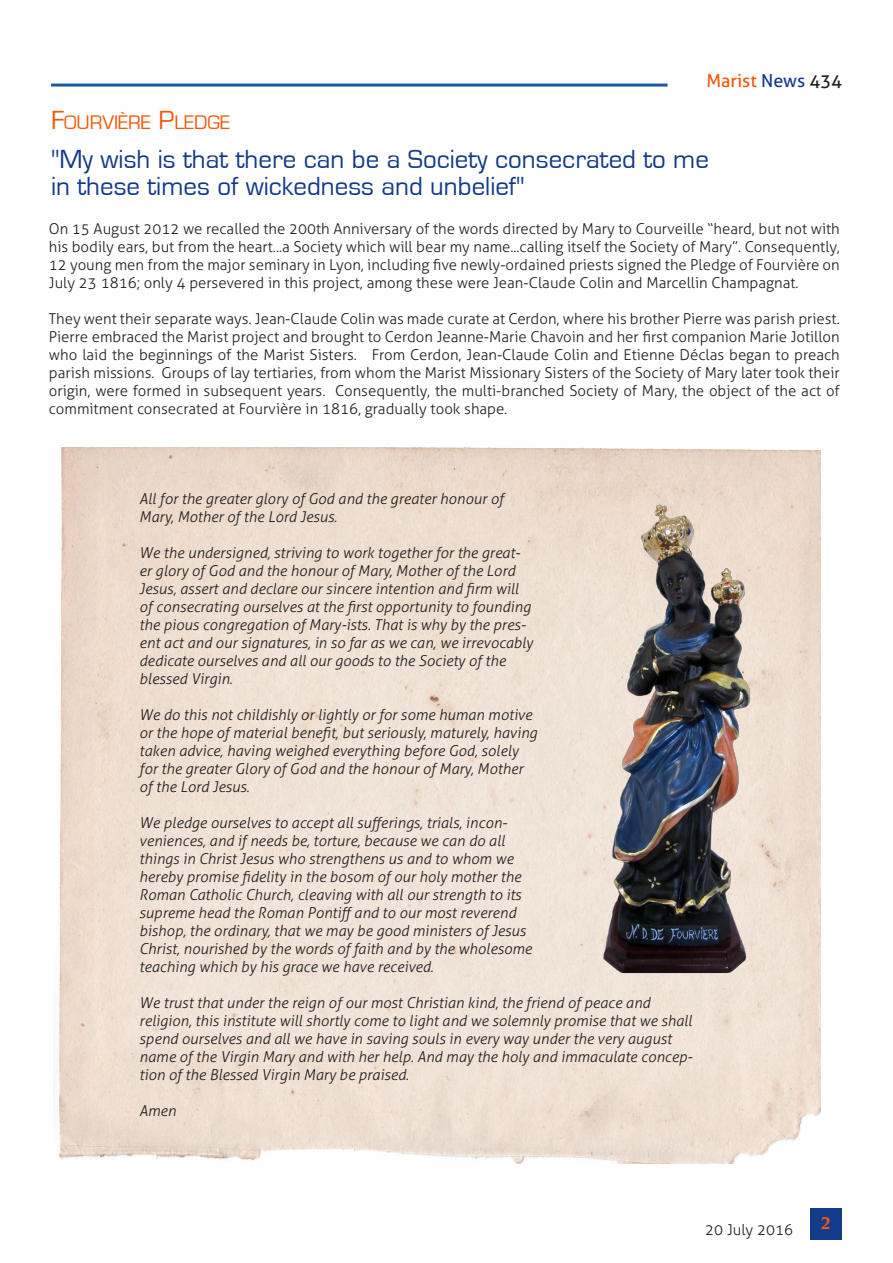
<style>
.page{position:relative;width:893px;height:1263px;background:#fff}
.page>*{position:absolute;margin:0;border:0;box-sizing:border-box;transform-origin:0 0}
.Titolo{font:27px/27px "Eurostile";color:#123b8b}
.Titolo-2{font:20.25px "Eurostile";color:#f45706}
.t1{font:18px "Aller";color:#f45706}
.t2{font:700 18px "Novarese IT Cby BT";color:#f45706}
.Testo_normal{font:italic 300 15px/18px "Aller";color:#231f20}
.Testo_normal-2{font:300 15px/18px "Aller";color:#231f20;text-align:justify}
.s1{color:#123b8b}
.s2{color:#231f20}
.s3{font-size:27px}
.s4{font-style:inherit}
</style>
<div class="page">
<hr style="left:51px;top:84px;width:617px;height:3px;background:#175d9e">
<div style="left:810px;top:1208px;width:32px;height:31px;background:#123b8b"></div>
<img style="left:56px;top:448px;width:765px;height:715px">
<img style="left:600px;top:503px;width:155px;height:471px">
<p class="t1" style="left:706px;top:69px;width:137px">Marist <span class="s1">News</span> <span class="s2">434</span></p>
<p class="Titolo-2" style="left:51px;top:111px;width:181px"><span class="s3">F</span>OURVIÈRE <span class="s3">P</span>LEDGE</p>
<p class="Titolo" style="left:51px;top:146px;width:660px"><span class="s4">"</span>My wish is that there can be a Society consecrated to me in these times of wickedness and unbelief<span class="s4">"</span></p>
<p class="Testo_normal-2" style="left:49px;top:220px;width:792px">On 15 August 2012 we recalled the 200th Anniversary of the words directed by Mary to Courveille “heard, but not with his bodily ears, but from the heart...a Society which will bear my name...calling itself the Society of Mary”. Consequently, 12 young men from the major seminary in Lyon, including five newly-ordained priests signed the Pledge of Fourvière on July 23 1816; only 4 persevered in this project, among these were Jean-Claude Colin and Marcellin Champagnat.</p>
<p class="Testo_normal-2" style="left:49px;top:310px;width:792px">They went their separate ways. Jean-Claude Colin was made curate at Cerdon, where his brother Pierre was parish priest.<br>Pierre embraced the Marist project and brought to Cerdon Jeanne-Marie Chavoin and her first companion Marie Jotillon who laid the beginnings of the Marist Sisters. From Cerdon, Jean-Claude Colin and Etienne Déclas began to preach parish missions. Groups of lay tertiaries, from whom the Marist Missionary Sisters of the Society of Mary later took their origin, were formed in subsequent years. Consequently, the multi-branched Society of Mary, the object of the act of commitment consecrated at Fourvière in 1816, gradually took shape.</p>
<p class="Testo_normal" style="left:139px;top:490px;width:366px">All for the greater glory of God and the greater honour of<br>Mary, Mother of the Lord Jesus.</p>
<p class="Testo_normal" style="left:139px;top:544px;width:395px">We the undersigned, striving to work together for the great&shy;er glory of God and the honour of Mary, Mother of the Lord Jesus, assert and declare our sincere intention and firm will of consecrating ourselves at the first opportunity to founding the pious congregation of Mary-ists. That is why by the pres&shy;ent act and our signatures, in so far as we can, we irrevocably dedicate ourselves and all our goods to the Society of the blessed Virgin.</p>
<p class="Testo_normal" style="left:139px;top:706px;width:399px">We do this not childishly or lightly or for some human motive or the hope of material benefit, but seriously, maturely, having taken advice, having weighed everything before God, solely for the greater Glory of God and the honour of Mary, Mother of the Lord Jesus.</p>
<p class="Testo_normal" style="left:139px;top:814px;width:394px">We pledge ourselves to accept all sufferings, trials, incon&shy;veniences, and if needs be, torture, because we can do all things in Christ Jesus who strengthens us and to whom we hereby promise fidelity in the bosom of our holy mother the Roman Catholic Church, cleaving with all our strength to its supreme head the Roman Pontiff and to our most reverend bishop, the ordinary, that we may be good ministers of Jesus Christ, nourished by the words of faith and by the wholesome teaching which by his grace we have received.</p>
<p class="Testo_normal" style="left:139px;top:994px;width:555px">We trust that under the reign of our most Christian kind, the friend of peace and religion, this institute will shortly come to light and we solemnly promise that we shall spend ourselves and all we have in saving souls in every way under the very august name of the Virgin Mary and with her help. And may the holy and immaculate concep&shy;tion of the Blessed Virgin Mary be praised.</p>
<p class="Testo_normal" style="left:139px;top:1102px;width:38px">Amen</p>
<p class="Testo_normal-2" style="left:705px;top:1220px;width:89px">20 July 2016</p>
<p class="t2" style="left:821px;top:1212px;width:12px">2</p>
</div>
